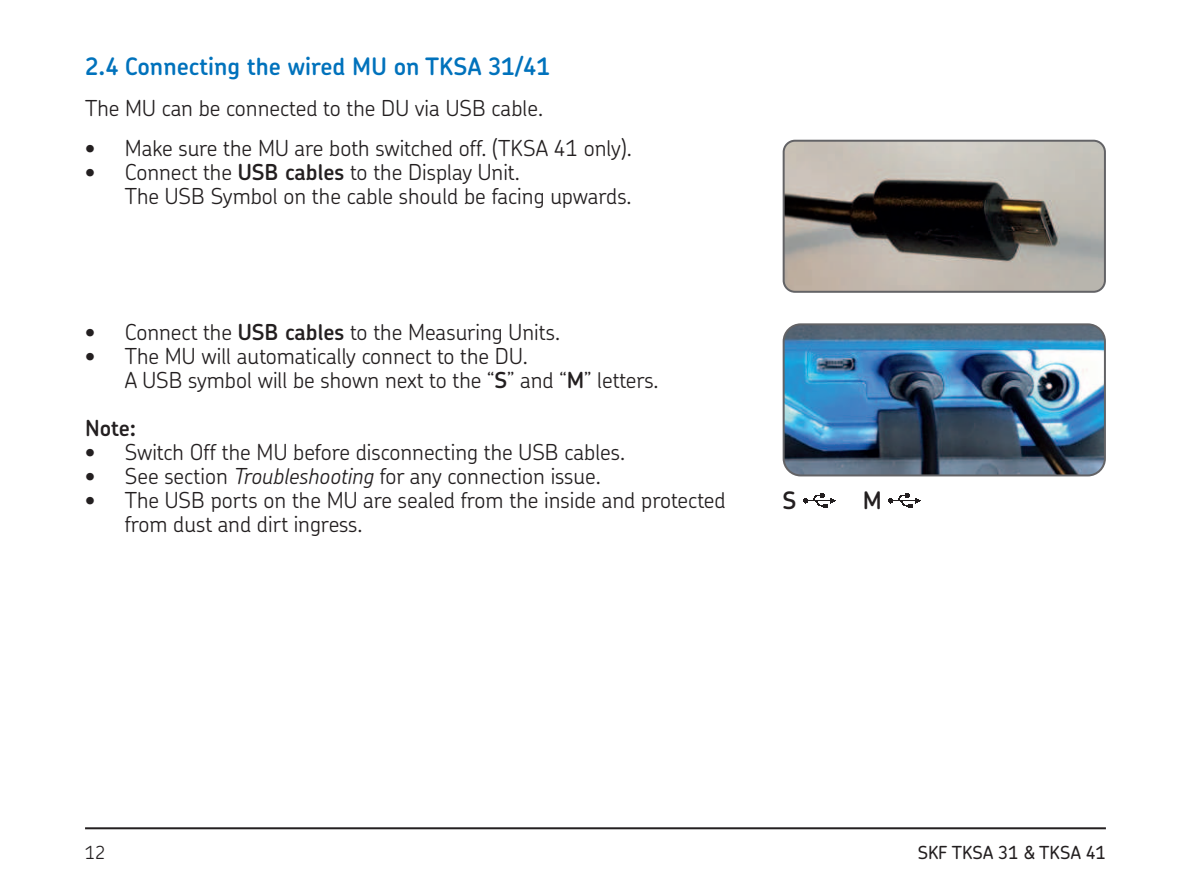
<style>
.page{position:relative;width:1191px;height:893px;background:#fff}
.page>*{position:absolute;margin:0;border:0;box-sizing:border-box;transform-origin:0 0}
.t1{font:600 24px "SKF Chevin OT";color:#0072bc}
.t2{font:600 24px "SKF Chevin OT";color:#231f20}
.t3{font:300 22px/24px "SKF Chevin OT";color:#231f20}
.t4{font:600 22px "SKF Chevin OT";color:#231f20}
.t5{font:500 18px "SKF Chevin OT";color:#231f20}
.t6{font:300 18px "SKF Chevin OT";color:#231f20}
.s1{font-weight:600}
.s2{font-style:italic}
</style>
<div class="page">
<hr style="left:85px;top:827px;width:1021px;height:2px;background:#231f20">
<img style="left:785px;top:141px;width:320px;height:149px">
<div style="left:782px;top:140px;width:324px;height:153px;border:2px solid #636366;border-radius:11px"></div>
<img style="left:785px;top:326px;width:318px;height:149px">
<div style="left:782px;top:323px;width:324px;height:153px;border:2px solid #636366;border-radius:17px"></div>
<img style="left:803px;top:493px;width:33px;height:15px">
<img style="left:888px;top:493px;width:33px;height:15px">
<p class="t1" style="left:85px;top:55px;width:466px">2.4 Connecting the wired MU on TKSA 31/41</p>
<p class="t3" style="left:85px;top:97px;width:459px">The MU can be connected to the DU via USB cable.</p>
<p class="t3" style="left:85px;top:137px;width:548px">• Make sure the MU are both switched off. (TKSA 41 only).</p>
<p class="t3" style="left:125px;top:161px;width:508px;text-indent:-40px">• Connect the <span class="s1">USB cables</span> to the Display Unit.<br>The USB Symbol on the cable should be facing upwards.</p>
<p class="t3" style="left:85px;top:321px;width:476px">• Connect the <span class="s1">USB cables</span> to the Measuring Units.</p>
<p class="t3" style="left:125px;top:345px;width:535px;text-indent:-40px">• The MU will automatically connect to the DU.<br>A USB symbol will be shown next to the “<span class="s1">S</span>” and “<span class="s1">M</span>” letters.</p>
<p class="t4" style="left:85px;top:418px;width:53px">Note:</p>
<p class="t3" style="left:85px;top:441px;width:542px">• Switch Off the MU before disconnecting the USB cables.</p>
<p class="t3" style="left:85px;top:465px;width:517px">• See section <span class="s2">Troubleshooting</span> for any connection issue.</p>
<p class="t3" style="left:125px;top:489px;width:602px;text-indent:-40px">• The USB ports on the MU are sealed from the inside and protected from dust and dirt ingress.</p>
<p class="t2" style="left:782px;top:489px;width:15px">S</p>
<p class="t2" style="left:863px;top:489px;width:21px">M</p>
<p class="t6" style="left:85px;top:844px;width:22px">12</p>
<p class="t5" style="left:917px;top:842px;width:190px">SKF TKSA 31 &amp; TKSA 41</p>
</div>
